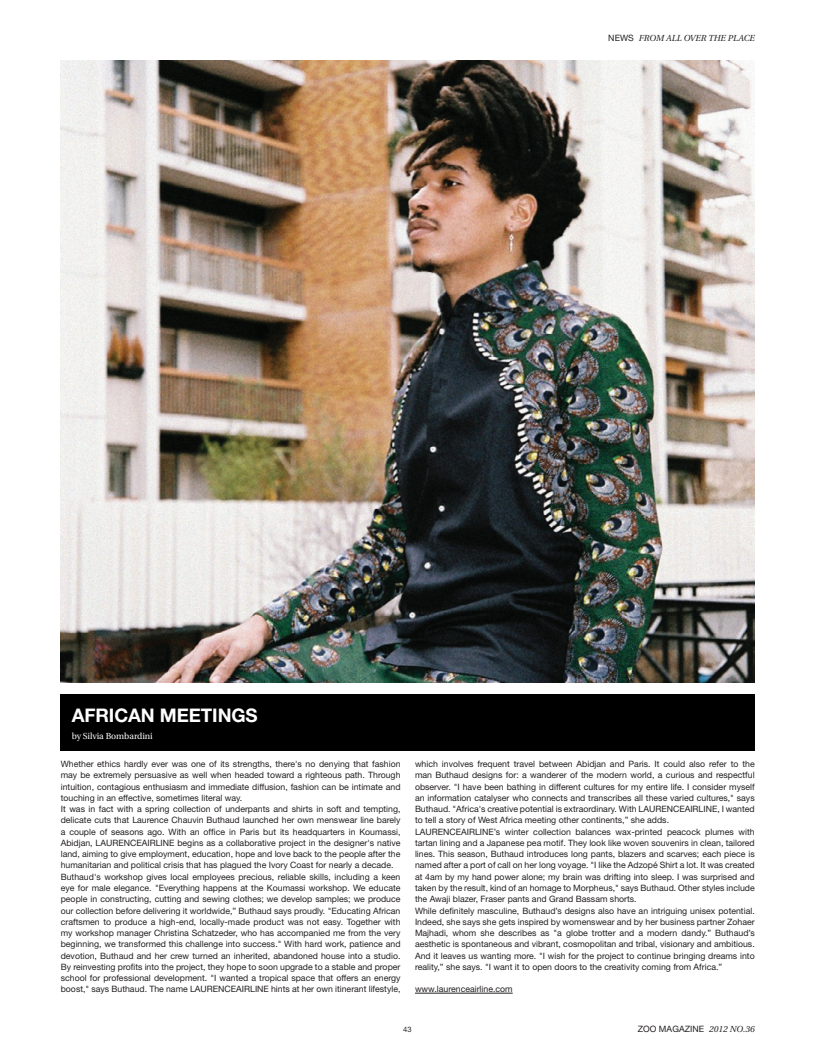
<style>
.page{position:relative;width:815px;height:1053px;background:#fff}
.page>*{position:absolute;margin:0;border:0;box-sizing:border-box;transform-origin:0 0}
.t1{font:700 18.75px "Helvetica Neue";letter-spacing:-.005em;color:#fff}
.t2{font:8.75px/11.2px "Helvetica Neue";color:#231f20}
.t3{font:italic 8.75px "Utopia";letter-spacing:.005em;color:#231f20}
.t4{font:8.75px "Utopia";letter-spacing:-.005em;color:#fff}
.t5{font:7.5px "Helvetica Neue";color:#231f20}
.s1{font-family:"Helvetica Neue";font-style:normal}
.s2{font-family:"Utopia";font-style:italic}
</style>
<div class="page">
<img style="left:60px;top:60px;width:695px;height:622px">
<hr style="left:415px;top:992px;width:98px;height:1px;background:#231f20">
<div style="left:60px;top:694px;width:695px;height:56px;background:#000"></div>
<h1 class="t1" style="left:72px;top:703px;width:188px">AFRICAN MEETINGS</h1>
<p class="t4" style="left:72px;top:731px;width:83px">by Silvia Bombardini</p>
<p class="t3" style="left:608px;top:33px;width:148px"><span class="s1">NEWS</span> FROM ALL OVER THE PLACE</p>
<p class="t2" style="left:61px;top:758px;width:341px">Whether ethics hardly ever was one of its strengths, there's no denying that fashion may be extremely persuasive as well when headed toward a righteous path. Through intuition, contagious enthusiasm and immediate diffusion, fashion can be intimate and touching in an effective, sometimes literal way.<br>It was in fact with a spring collection of underpants and shirts in soft and tempting, delicate cuts that Laurence Chauvin Buthaud launched her own menswear line barely a couple of seasons ago. With an office in Paris but its headquarters in Koumassi, Abidjan, LAURENCEAIRLINE begins as a collaborative project in the designer's native land, aiming to give employment, education, hope and love back to the people after the humanitarian and political crisis that has plagued the Ivory Coast for nearly a decade.<br>Buthaud's workshop gives local employees precious, reliable skills, including a keen eye for male elegance. "Everything happens at the Koumassi workshop. We educate people in constructing, cutting and sewing clothes; we develop samples; we produce our collection before delivering it worldwide,” Buthaud says proudly. "Educating African craftsmen to produce a high-end, locally-made product was not easy. Together with my workshop manager Christina Schatzeder, who has accompanied me from the very beginning, we transformed this challenge into success." With hard work, patience and devotion, Buthaud and her crew turned an inherited, abandoned house into a studio.<br>By reinvesting profits into the project, they hope to soon upgrade to a stable and proper school for professional development. "I wanted a tropical space that offers an energy boost," says Buthaud. The name LAURENCEAIRLINE hints at her own itinerant lifestyle,</p>
<p class="t2" style="left:415px;top:758px;width:341px">which involves frequent travel between Abidjan and Paris. It could also refer to the man Buthaud designs for: a wanderer of the modern world, a curious and respectful observer. "I have been bathing in different cultures for my entire life. I consider myself an information catalyser who connects and transcribes all these varied cultures," says Buthaud. "Africa's creative potential is extraordinary. With LAURENCEAIRLINE, I wanted to tell a story of West Africa meeting other continents,” she adds.<br>LAURENCEAIRLINE’s winter collection balances wax-printed peacock plumes with tartan lining and a Japanese pea motif. They look like woven souvenirs in clean, tailored lines. This season, Buthaud introduces long pants, blazers and scarves; each piece is named after a port of call on her long voyage. "I like the Adzopé Shirt a lot. It was created at 4am by my hand power alone; my brain was drifting into sleep. I was surprised and taken by the result, kind of an homage to Morpheus," says Buthaud. Other styles include the Awaji blazer, Fraser pants and Grand Bassam shorts.<br>While definitely masculine, Buthaud’s designs also have an intriguing unisex potential.<br>Indeed, she says she gets inspired by womenswear and by her business partner Zohaer Majhadi, whom she describes as "a globe trotter and a modern dandy.” Buthaud’s aesthetic is spontaneous and vibrant, cosmopolitan and tribal, visionary and ambitious.<br>And it leaves us wanting more. "I wish for the project to continue bringing dreams into reality,” she says. "I want it to open doors to the creativity coming from Africa.”</p>
<p class="t2" style="left:415px;top:983px;width:99px">www.laurenceairline.com</p>
<p class="t5" style="left:403px;top:1024px;width:10px">43</p>
<p class="t2" style="left:638px;top:1022px;width:119px">ZOO MAGAZINE <span class="s2">2012 NO.36</span></p>
</div>
